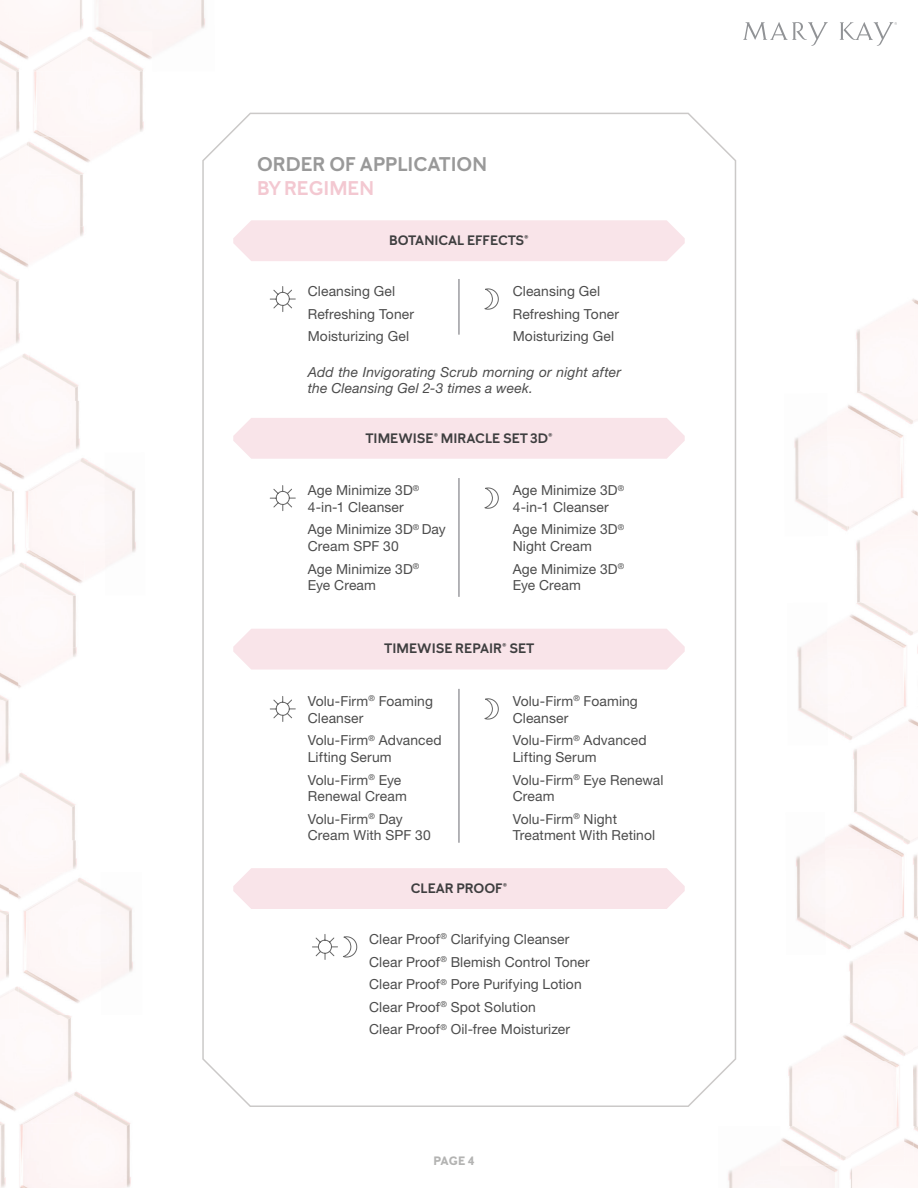
<style>
.page{position:relative;width:918px;height:1188px;background:#fff}
.page>*{position:absolute;margin:0;border:0;box-sizing:border-box;transform-origin:0 0}
.t1{font:600 19.5px "Mary Kay Sans";color:#999}
.t2{font:600 19.5px "Mary Kay Sans";color:#f3c8d1}
.t3{font:13.8px/16.6px "Helvetica Neue LT Std";letter-spacing:.005em;color:#4c4c4c}
.t4{font:italic 13.8px/16.6px "Helvetica Neue LT Std";letter-spacing:.01em;color:#4c4c4c}
.t5{font:600 13.5px "Mary Kay Sans";color:#3e3e3f}
.t6{font:700 12px "Mary Kay Sans";color:#b3b3b2}
</style>
<div class="page">
<svg style="left:202px;top:113px;width:534px;height:994px"></svg>
<div style="left:233px;top:220px;width:452px;height:41px;background:#f9e4e9"></div>
<hr style="left:459px;top:279px;width:1px;height:56px;background:#6b6b71">
<svg style="left:270px;top:286px;width:26px;height:26px"></svg>
<svg style="left:484px;top:289px;width:15px;height:21px"></svg>
<svg style="left:743px;top:22px;width:85px;height:24px"></svg>
<svg style="left:840px;top:22px;width:57px;height:24px"></svg>
<img style="left:29px;top:355px;width:51px;height:94px">
<img style="left:0;top:279px;width:29px;height:91px">
<img style="left:0;top:175px;width:84px;height:104px">
<img style="left:0;top:72px;width:19px;height:88px">
<img style="left:19px;top:773px;width:58px;height:96px">
<img style="left:25px;top:461px;width:111px;height:106px">
<img style="left:25px;top:458px;width:63px;height:33px">
<img style="left:19px;top:597px;width:58px;height:91px">
<img style="left:0;top:557px;width:85px;height:40px">
<img style="left:0;top:670px;width:19px;height:118px">
<img style="left:0;top:883px;width:9px;height:115px">
<img style="left:0;top:460px;width:12px;height:32px">
<img style="left:12px;top:468px;width:13px;height:128px">
<img style="left:0;top:1015px;width:72px;height:109px">
<img style="left:0;top:1124px;width:6px;height:64px">
<img style="left:79px;top:0;width:4px;height:30px">
<img style="left:0;top:33px;width:81px;height:39px">
<img style="left:29px;top:71px;width:115px;height:65px">
<img style="left:29px;top:136px;width:61px;height:39px">
<img style="left:19px;top:33px;width:10px;height:116px">
<img style="left:92px;top:0;width:113px;height:72px">
<img style="left:82px;top:37px;width:10px;height:6px">
<img style="left:23px;top:881px;width:110px;height:107px">
<img style="left:9px;top:878px;width:76px;height:33px">
<img style="left:10px;top:981px;width:70px;height:34px">
<img style="left:14px;top:1086px;width:117px;height:102px">
<img style="left:6px;top:1087px;width:8px;height:37px">
<img style="left:853px;top:749px;width:7px;height:63px">
<img style="left:849px;top:919px;width:69px;height:104px">
<svg style="left:904px;top:954px;width:14px;height:1px"></svg>
<img style="left:913px;top:1046px;width:5px;height:80px">
<img style="left:856px;top:298px;width:58px;height:95px">
<img style="left:797px;top:629px;width:121px;height:111px">
<img style="left:794px;top:393px;width:124px;height:138px">
<img style="left:848px;top:602px;width:60px;height:39px">
<img style="left:847px;top:498px;width:71px;height:104px">
<img style="left:914px;top:299px;width:4px;height:8px">
<img style="left:850px;top:1168px;width:3px;height:20px">
<img style="left:851px;top:1126px;width:67px;height:36px">
<img style="left:788px;top:1061px;width:112px;height:65px">
<img style="left:843px;top:1023px;width:61px;height:38px">
<img style="left:904px;top:1049px;width:9px;height:113px">
<img style="left:728px;top:1126px;width:112px;height:62px">
<img style="left:840px;top:1154px;width:11px;height:7px">
<img style="left:796px;top:812px;width:108px;height:143px">
<img style="left:904px;top:837px;width:14px;height:82px">
<div style="left:233px;top:418px;width:452px;height:41px;background:#f9e4e9"></div>
<hr style="left:459px;top:478px;width:1px;height:119px;background:#6b6b71">
<svg style="left:270px;top:485px;width:26px;height:26px"></svg>
<svg style="left:484px;top:488px;width:15px;height:21px"></svg>
<div style="left:233px;top:629px;width:452px;height:41px;background:#f9e4e9"></div>
<hr style="left:459px;top:689px;width:1px;height:154px;background:#6b6b71">
<svg style="left:270px;top:696px;width:26px;height:26px"></svg>
<svg style="left:484px;top:698px;width:15px;height:22px"></svg>
<div style="left:233px;top:868px;width:452px;height:41px;background:#f9e4e9"></div>
<svg style="left:312px;top:934px;width:46px;height:26px"></svg>
<h1 class="t1" style="left:257px;top:153px;width:231px">ORDER OF APPLICATION</h1>
<h1 class="t2" style="left:257px;top:176px;width:119px">BY REGIMEN</h1>
<p class="t5" style="left:389px;top:232px;width:141px">BOTANICAL EFFECTS®</p>
<p class="t3" style="left:513px;top:280px;width:108px;line-height:22.6px">Cleansing Gel<br>Refreshing Toner<br>Moisturizing Gel</p>
<p class="t4" style="left:308px;top:363px;width:315px">Add the Invigorating Scrub morning or night after the Cleansing Gel 2-3 times a week.</p>
<p class="t3" style="left:308px;top:280px;width:108px;line-height:22.6px">Cleansing Gel<br>Refreshing Toner<br>Moisturizing Gel</p>
<p class="t5" style="left:365px;top:430px;width:189px">TIMEWISE® MIRACLE SET 3D®</p>
<p class="t3" style="left:308px;top:482px;width:113px">Age Minimize 3D<sup>®<br></sup>4-in-1 Cleanser</p>
<p class="t3" style="left:308px;top:521px;width:140px">Age Minimize 3D<sup>®</sup> Day<br>Cream SPF 30</p>
<p class="t3" style="left:308px;top:560px;width:113px">Age Minimize 3D<sup>®<br></sup>Eye Cream</p>
<p class="t3" style="left:513px;top:482px;width:113px">Age Minimize 3D<sup>®<br></sup>4-in-1 Cleanser</p>
<p class="t3" style="left:513px;top:521px;width:113px">Age Minimize 3D<sup>®<br></sup>Night Cream</p>
<p class="t3" style="left:513px;top:560px;width:113px">Age Minimize 3D<sup>®<br></sup>Eye Cream</p>
<p class="t5" style="left:384px;top:640px;width:152px">TIMEWISE REPAIR® SET</p>
<p class="t3" style="left:308px;top:693px;width:127px">Volu-Firm<sup>®</sup> Foaming<br>Cleanser</p>
<p class="t3" style="left:308px;top:732px;width:135px">Volu-Firm<sup>®</sup> Advanced<br>Lifting Serum</p>
<p class="t3" style="left:308px;top:771px;width:101px">Volu-Firm<sup>®</sup> Eye<br>Renewal Cream</p>
<p class="t3" style="left:308px;top:810px;width:125px">Volu-Firm<sup>®</sup> Day<br>Cream With SPF 30</p>
<p class="t3" style="left:513px;top:693px;width:127px">Volu-Firm<sup>®</sup> Foaming<br>Cleanser</p>
<p class="t3" style="left:513px;top:732px;width:135px">Volu-Firm<sup>®</sup> Advanced<br>Lifting Serum</p>
<p class="t3" style="left:513px;top:771px;width:152px">Volu-Firm<sup>®</sup> Eye Renewal<br>Cream</p>
<p class="t3" style="left:513px;top:810px;width:144px">Volu-Firm<sup>®</sup> Night<br>Treatment With Retinol</p>
<p class="t5" style="left:411px;top:880px;width:98px">CLEAR PROOF®</p>
<p class="t3" style="left:369px;top:928px;width:222px;line-height:22.6px">Clear Proof<sup>®</sup> Clarifying Cleanser Clear Proof<sup>®</sup> Blemish Control Toner Clear Proof<sup>®</sup> Pore Purifying Lotion Clear Proof<sup>®</sup> Spot Solution<br>Clear Proof<sup>®</sup> Oil-free Moisturizer</p>
<p class="t6" style="left:433px;top:1154px;width:43px">PAGE 4</p>
</div>
